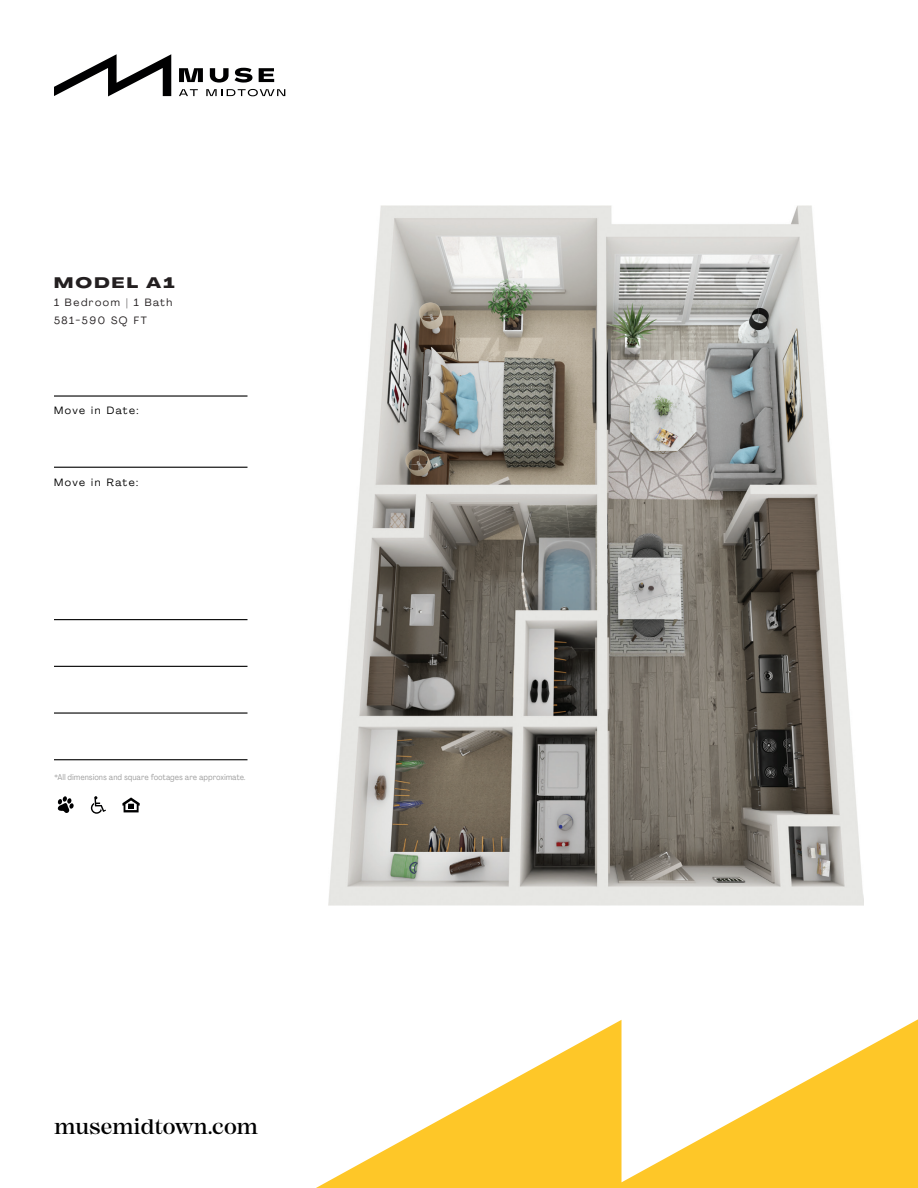
<style>
.page{position:relative;width:918px;height:1188px;background:#fff}
.page>*{position:absolute;margin:0;border:0;box-sizing:border-box;transform-origin:0 0}
.t1{font:500 21px "Mackay";color:#000001}
.t2{font:800 15px "Agrandir Grand";letter-spacing:.15em;color:#231f20}
.t3{font:10.5px "Agrandir";letter-spacing:.15em;color:#231f20}
.t4{font:10.5px "Agrandir";letter-spacing:.15em;color:#000001}
.t5{font:8.25px "Agrandir Text";letter-spacing:-.01em;color:#989898}
</style>
<div class="page">
<svg style="left:316px;top:1019px;width:602px;height:169px"></svg>
<hr style="left:54px;top:395px;width:194px;height:2px;background:#000001">
<hr style="left:54px;top:467px;width:194px;height:1px;background:#000001">
<hr style="left:54px;top:759px;width:194px;height:1px;background:#000001">
<hr style="left:54px;top:712px;width:194px;height:2px;background:#000001">
<hr style="left:54px;top:666px;width:194px;height:1px;background:#000001">
<hr style="left:54px;top:619px;width:194px;height:1px;background:#000001">
<svg style="left:57px;top:796px;width:17px;height:17px"></svg>
<svg style="left:91px;top:796px;width:15px;height:18px"></svg>
<svg style="left:122px;top:797px;width:18px;height:15px"></svg>
<svg style="left:54px;top:54px;width:117px;height:42px"></svg>
<svg style="left:179px;top:89px;width:19px;height:7px"></svg>
<svg style="left:206px;top:89px;width:79px;height:7px"></svg>
<svg style="left:179px;top:68px;width:24px;height:14px"></svg>
<svg style="left:210px;top:68px;width:19px;height:15px"></svg>
<svg style="left:235px;top:68px;width:18px;height:15px"></svg>
<svg style="left:259px;top:68px;width:15px;height:14px"></svg>
<img style="left:328px;top:205px;width:536px;height:701px">
<p class="t2" style="left:54px;top:273px;width:122px">MODEL A1</p>
<p class="t3" style="left:54px;top:296px;width:120px">1 Bedroom | 1 Bath</p>
<p class="t3" style="left:54px;top:314px;width:95px">581-590 SQ FT</p>
<p class="t4" style="left:54px;top:404px;width:86px">Move in Date:</p>
<p class="t4" style="left:54px;top:476px;width:86px">Move in Rate:</p>
<p class="t5" style="left:54px;top:772px;width:193px">*All dimensions and square footages are approximate.</p>
<h1 class="t1" style="left:54px;top:1114px;width:206px">musemidtown.com</h1>
</div>
